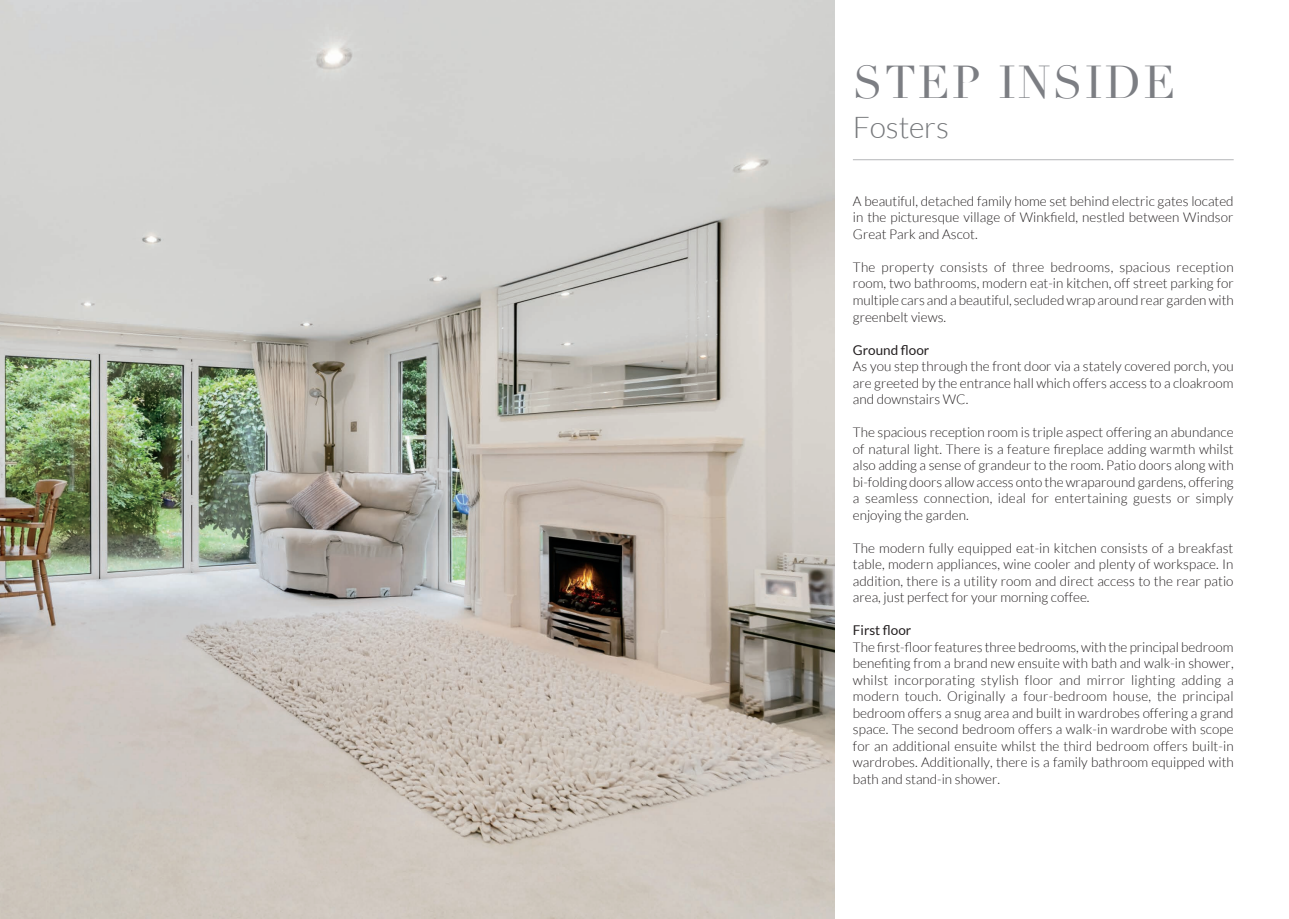
<style>
.page{position:relative;width:1289px;height:919px;background:#fff}
.page>*{position:absolute;margin:0;border:0;box-sizing:border-box;transform-origin:0 0}
.t1{font:45px "Didot";letter-spacing:.05em;color:#7c7e83}
.t2{font:300 30px "Lato";letter-spacing:-.005em;color:#76787b}
.t3{font:300 13.5px/16.5px "Lato";color:#231f20;text-align:justify}
.t4{font:13.5px "Lato";color:#231f20}
</style>
<div class="page">
<hr style="left:852px;top:159px;width:381px;height:1px;background:#b4b5b8">
<img style="left:0;top:0;width:834px;height:918px">
<h1 class="t1" style="left:852px;top:55px;width:324px">STEP INSIDE</h1>
<h2 class="t2" style="left:852px;top:111px;width:97px">Fosters</h2>
<p class="t3" style="left:852px;top:193px;width:382px">A beautiful, detached family home set behind electric gates located in the picturesque village of Winkfield, nestled between Windsor Great Park and Ascot.</p>
<p class="t3" style="left:852px;top:259px;width:382px">The property consists of three bedrooms, spacious reception room, two bathrooms, modern eat-in kitchen, off street parking for multiple cars and a beautiful, secluded wrap around rear garden with greenbelt views.</p>
<p class="t4" style="left:852px;top:342px;width:78px">Ground floor</p>
<p class="t3" style="left:852px;top:358px;width:382px">As you step through the front door via a stately covered porch, you are greeted by the entrance hall which offers access to a cloakroom and downstairs WC.</p>
<p class="t3" style="left:852px;top:424px;width:382px">The spacious reception room is triple aspect offering an abundance of natural light. There is a feature fireplace adding warmth whilst also adding a sense of grandeur to the room. Patio doors along with bi-folding doors allow access onto the wraparound gardens, offering a seamless connection, ideal for entertaining guests or simply enjoying the garden.</p>
<p class="t3" style="left:852px;top:539px;width:382px">The modern fully equipped eat-in kitchen consists of a breakfast table, modern appliances, wine cooler and plenty of workspace. In addition, there is a utility room and direct access to the rear patio area, just perfect for your morning coffee.</p>
<p class="t4" style="left:852px;top:622px;width:60px">First floor</p>
<p class="t3" style="left:852px;top:638px;width:382px">The first-floor features three bedrooms, with the principal bedroom benefiting from a brand new ensuite with bath and walk-in shower, whilst incorporating stylish floor and mirror lighting adding a modern touch. Originally a four-bedroom house, the principal bedroom offers a snug area and built in wardrobes offering a grand space. The second bedroom offers a walk-in wardrobe with scope for an additional ensuite whilst the third bedroom offers built-in wardrobes. Additionally, there is a family bathroom equipped with bath and stand-in shower.</p>
</div>
